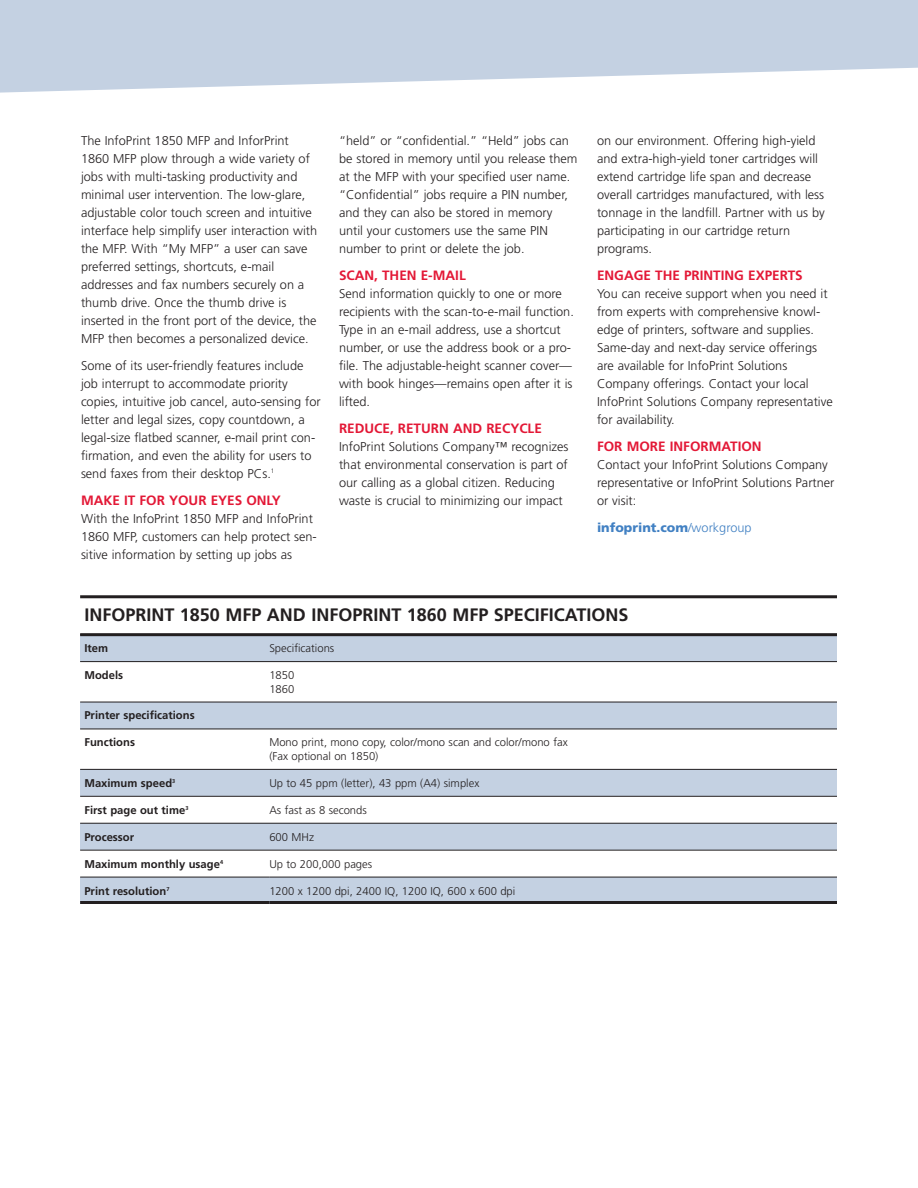
<style>
.page{position:relative;width:918px;height:1188px;background:#fff}
.page>*{position:absolute;margin:0;border:0;box-sizing:border-box;transform-origin:0 0}
.t1{font:700 18px "Frutiger";color:#231f20}
.t2{font:700 13.5px "Frutiger";color:#e31836}
.t3{font:300 12.75px/18px "Frutiger";color:#231f20}
.t4{font:900 12.75px "Frutiger";color:#4281c3}
.t5{font:300 11.25px/13.5px "Frutiger";color:#231f20}
.t6{font:700 11.25px "Frutiger";color:#231f20}
.s1{font-weight:300}
</style>
<div class="page">
<svg style="left:0;top:0;width:918px;height:93px;background:#ccd7e5"></svg>
<div style="left:80px;top:635px;width:189px;height:27px;background:#c4d1e2"></div>
<div style="left:269px;top:635px;width:568px;height:27px;background:#c4d1e2"></div>
<div style="left:80px;top:702px;width:757px;height:27px;background:#c4d1e2"></div>
<div style="left:80px;top:769px;width:189px;height:27px;background:#c4d1e2"></div>
<div style="left:269px;top:769px;width:568px;height:27px;background:#c4d1e2"></div>
<div style="left:80px;top:823px;width:189px;height:27px;background:#c4d1e2"></div>
<div style="left:269px;top:823px;width:568px;height:27px;background:#c4d1e2"></div>
<div style="left:80px;top:877px;width:189px;height:27px;background:#c4d1e2"></div>
<div style="left:269px;top:877px;width:568px;height:27px;background:#c4d1e2"></div>
<hr style="left:80px;top:595px;width:757px;height:3px;background:#231f20">
<hr style="left:80px;top:633px;width:757px;height:3px;background:#231f20">
<hr style="left:80px;top:661px;width:757px;height:1px;background:#231f20">
<hr style="left:80px;top:702px;width:757px;height:1px;background:#231f20">
<hr style="left:80px;top:729px;width:757px;height:1px;background:#231f20">
<hr style="left:80px;top:769px;width:757px;height:1px;background:#231f20">
<hr style="left:80px;top:796px;width:757px;height:1px;background:#231f20">
<hr style="left:80px;top:823px;width:757px;height:1px;background:#231f20">
<hr style="left:80px;top:850px;width:757px;height:1px;background:#231f20">
<hr style="left:80px;top:877px;width:189px;height:1px;background:#231f20">
<hr style="left:80px;top:901px;width:189px;height:3px;background:#231f20">
<hr style="left:269px;top:877px;width:568px;height:1px;background:#231f20">
<hr style="left:269px;top:901px;width:568px;height:3px;background:#231f20">
<p class="t3" style="left:81px;top:132px;width:238px">The InfoPrint 1850 MFP and InforPrint 1860 MFP plow through a wide variety of jobs with multi-tasking productivity and minimal user intervention. The low-glare, adjustable color touch screen and intuitive interface help simplify user interaction with the MFP. With “My MFP” a user can save preferred settings, shortcuts, e-mail addresses and fax numbers securely on a thumb drive. Once the thumb drive is inserted in the front port of the device, the MFP then becomes a personalized device.</p>
<p class="t3" style="left:81px;top:357px;width:241px">Some of its user-friendly features include job interrupt to accommodate priority copies, intuitive job cancel, auto-sensing for letter and legal sizes, copy countdown, a legal-size flatbed scanner, e-mail print con&shy;firmation, and even the ability for users to send faxes from their desktop PCs.<sup>1</sup></p>
<p class="t2" style="left:81px;top:494px;width:201px">MAKE IT FOR YOUR EYES ONLY</p>
<p class="t3" style="left:81px;top:510px;width:237px">With the InfoPrint 1850 MFP and InfoPrint<br>1860 MFP, customers can help protect sen&shy;sitive information by setting up jobs as</p>
<p class="t3" style="left:339px;top:132px;width:240px">“held” or “confidential.” “Held” jobs can be stored in memory until you release them at the MFP with your specified user name. “Confidential” jobs require a PIN number, and they can also be stored in memory until your customers use the same PIN number to print or delete the job.</p>
<p class="t2" style="left:339px;top:269px;width:128px">SCAN, THEN E-MAIL</p>
<p class="t3" style="left:339px;top:285px;width:236px">Send information quickly to one or more recipients with the scan-to-e-mail function.<br>Type in an e-mail address, use a shortcut number, or use the address book or a pro&shy;file. The adjustable-height scanner cover— with book hinges—remains open after it is lifted.</p>
<p class="t2" style="left:339px;top:422px;width:204px">REDUCE, RETURN AND RECYCLE</p>
<p class="t3" style="left:339px;top:438px;width:231px">InfoPrint Solutions Company™ recognizes that environmental conservation is part of our calling as a global citizen. Reducing waste is crucial to minimizing our impact</p>
<p class="t3" style="left:597px;top:132px;width:229px">on our environment. Offering high-yield and extra-high-yield toner cartridges will extend cartridge life span and decrease overall cartridges manufactured, with less tonnage in the landfill. Partner with us by participating in our cartridge return programs.</p>
<p class="t2" style="left:597px;top:269px;width:207px">ENGAGE THE PRINTING EXPERTS</p>
<p class="t3" style="left:597px;top:285px;width:237px">You can receive support when you need it from experts with comprehensive knowl&shy;edge of printers, software and supplies.<br>Same-day and next-day service offerings are available for InfoPrint Solutions Company offerings. Contact your local InfoPrint Solutions Company representative for availability.</p>
<p class="t2" style="left:597px;top:440px;width:166px">FOR MORE INFORMATION</p>
<p class="t3" style="left:597px;top:456px;width:239px">Contact your InfoPrint Solutions Company representative or InfoPrint Solutions Partner or visit:</p>
<p class="t4" style="left:597px;top:522px;width:156px">infoprint.com<span class="s1">/workgroup</span></p>
<h1 class="t1" style="left:84px;top:607px;width:546px">INFOPRINT 1850 MFP AND INFOPRINT 1860 MFP SPECIFICATIONS</h1>
<p class="t6" style="left:84px;top:644px;width:25px">Item</p>
<p class="t5" style="left:269px;top:642px;width:66px">Specifications</p>
<p class="t6" style="left:84px;top:671px;width:40px">Models</p>
<p class="t5" style="left:269px;top:669px;width:27px">1850<br>1860</p>
<p class="t6" style="left:84px;top:711px;width:112px">Printer specifications</p>
<p class="t6" style="left:84px;top:738px;width:52px">Functions</p>
<p class="t5" style="left:269px;top:737px;width:300px">Mono print, mono copy, color/mono scan and color/mono fax (Fax optional on 1850)</p>
<p class="t6" style="left:84px;top:778px;width:92px">Maximum speed<sup>3</sup></p>
<p class="t5" style="left:269px;top:777px;width:212px">Up to 45 ppm (letter), 43 ppm (A4) simplex</p>
<p class="t6" style="left:84px;top:805px;width:106px">First page out time<sup>3</sup></p>
<p class="t5" style="left:269px;top:804px;width:99px">As fast as 8 seconds</p>
<p class="t6" style="left:84px;top:832px;width:51px">Processor</p>
<p class="t5" style="left:269px;top:831px;width:46px">600 MHz</p>
<p class="t6" style="left:84px;top:859px;width:140px">Maximum monthly usage<sup>4</sup></p>
<p class="t5" style="left:269px;top:858px;width:104px">Up to 200,000 pages</p>
<p class="t6" style="left:84px;top:886px;width:87px">Print resolution<sup>7</sup></p>
<p class="t5" style="left:269px;top:885px;width:248px">1200 x 1200 dpi, 2400 IQ, 1200 IQ, 600 x 600 dpi</p>
</div>
